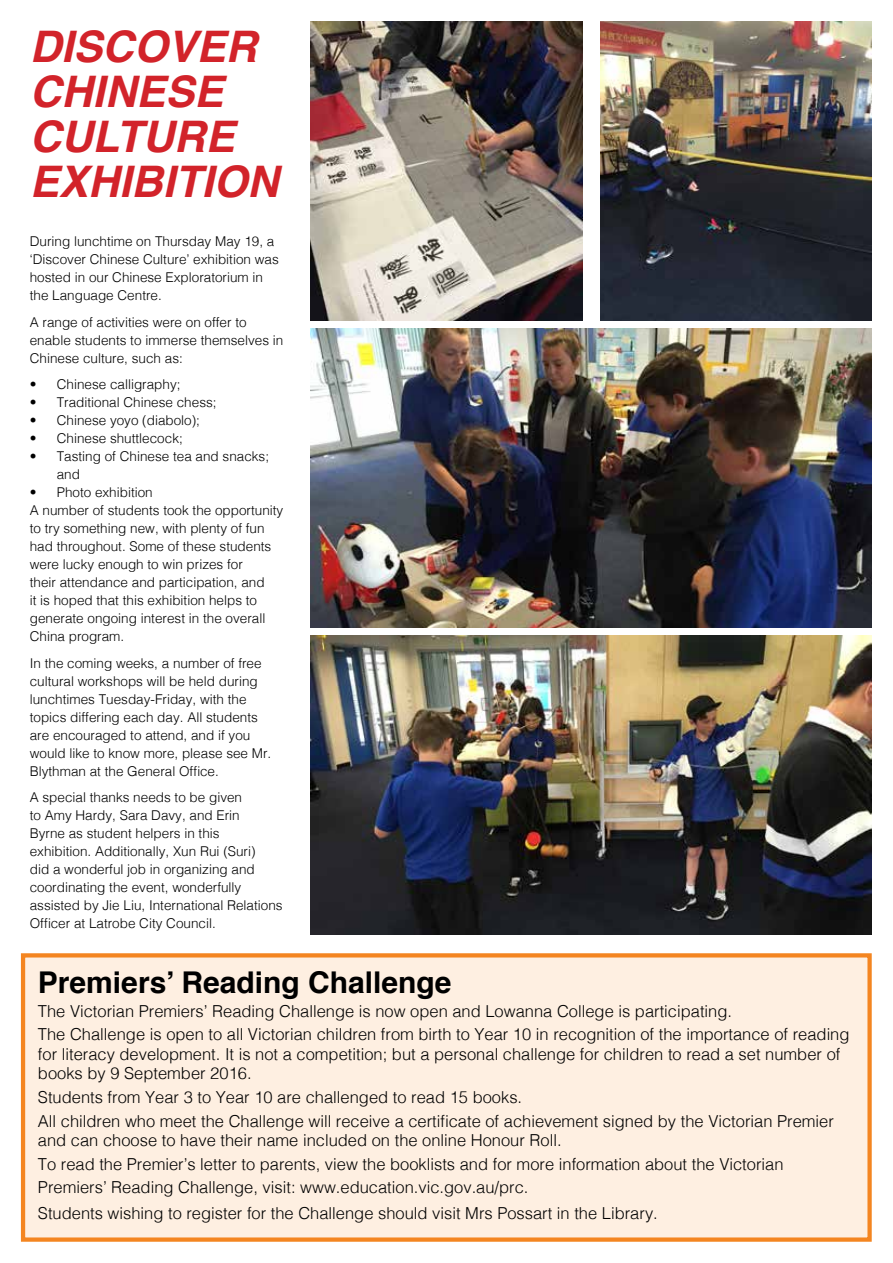
<style>
.page{position:relative;width:893px;height:1263px;background:#fff}
.page>*{position:absolute;margin:0;border:0;box-sizing:border-box;transform-origin:0 0}
.t1{font:italic 700 43.5px/45px "Helvetica";color:#d2232a}
.t2{font:700 30px "Helvetica";color:#000}
.t3{font:300 16.5px/23.7px "Helvetica";color:#000}
.t4{font:300 13.5px/18px "Helvetica";color:#000}
</style>
<div class="page">
<img style="left:600px;top:21px;width:272px;height:299px">
<img style="left:311px;top:328px;width:560px;height:299px">
<img style="left:311px;top:21px;width:271px;height:299px">
<img style="left:311px;top:636px;width:561px;height:298px">
<div style="left:23px;top:955px;width:847px;height:284px;background:#feefe1"></div>
<div style="left:21px;top:953px;width:851px;height:289px;border:4px solid #f48520"></div>
<h1 class="t1" style="left:30px;top:25px;width:250px">DISCOVER<br>CHINESE<br>CULTURE<br>EXHIBITION</h1>
<p class="t4" style="left:30px;top:231px;width:251px">During lunchtime on Thursday May 19, a ‘Discover Chinese Culture’ exhibition was hosted in our Chinese Exploratorium in the Language Centre.</p>
<p class="t4" style="left:30px;top:312px;width:255px">A range of activities were on offer to enable students to immerse themselves in<br>Chinese culture, such as:</p>
<p class="t4" style="left:30px;top:374px;width:152px">• Chinese calligraphy;</p>
<p class="t4" style="left:30px;top:392px;width:188px">• Traditional Chinese chess;</p>
<p class="t4" style="left:30px;top:410px;width:172px">• Chinese yoyo (diabolo);</p>
<p class="t4" style="left:30px;top:428px;width:155px">• Chinese shuttlecock;</p>
<p class="t4" style="left:57px;top:446px;width:214px;text-indent:-27px">• Tasting of Chinese tea and snacks; and</p>
<p class="t4" style="left:30px;top:482px;width:255px">• Photo exhibition<br>A number of students took the opportunity to try something new, with plenty of fun had throughout. Some of these students were lucky enough to win prizes for<br>their attendance and participation, and<br>it is hoped that this exhibition helps to generate ongoing interest in the overall China program.</p>
<p class="t4" style="left:30px;top:653px;width:243px">In the coming weeks, a number of free cultural workshops will be held during lunchtimes Tuesday-Friday, with the topics differing each day. All students are encouraged to attend, and if you would like to know more, please see Mr.<br>Blythman at the General Office.</p>
<p class="t4" style="left:30px;top:787px;width:254px">A special thanks needs to be given<br>to Amy Hardy, Sara Davy, and Erin<br>Byrne as student helpers in this exhibition. Additionally, Xun Rui (Suri)<br>did a wonderful job in organizing and coordinating the event, wonderfully assisted by Jie Liu, International Relations Officer at Latrobe City Council.</p>
<h2 class="t2" style="left:38px;top:958px;width:415px">Premiers’ Reading Challenge</h2>
<p class="t3" style="left:38px;top:998px;width:813px">The Victorian Premiers’ Reading Challenge is now open and Lowanna College is participating.<br>The Challenge is open to all Victorian children from birth to Year 10 in recognition of the importance of reading</p>
<p class="t3" style="left:38px;top:1043px;width:804px;line-height:19.5px">for literacy development. It is not a competition; but a personal challenge for children to read a set number of books by 9 September 2016.</p>
<p class="t3" style="left:38px;top:1084px;width:797px">Students from Year 3 to Year 10 are challenged to read 15 books.<br>All children who meet the Challenge will receive a certificate of achievement signed by the Victorian Premier</p>
<p class="t3" style="left:38px;top:1128px;width:747px;line-height:23.1px">and can choose to have their name included on the online Honour Roll.<br>To read the Premier’s letter to parents, view the booklists and for more information about the Victorian<br>Premiers’ Reading Challenge, visit: www.education.vic.gov.au/prc.</p>
<p class="t3" style="left:38px;top:1200px;width:621px">Students wishing to register for the Challenge should visit Mrs Possart in the Library.</p>
</div>
